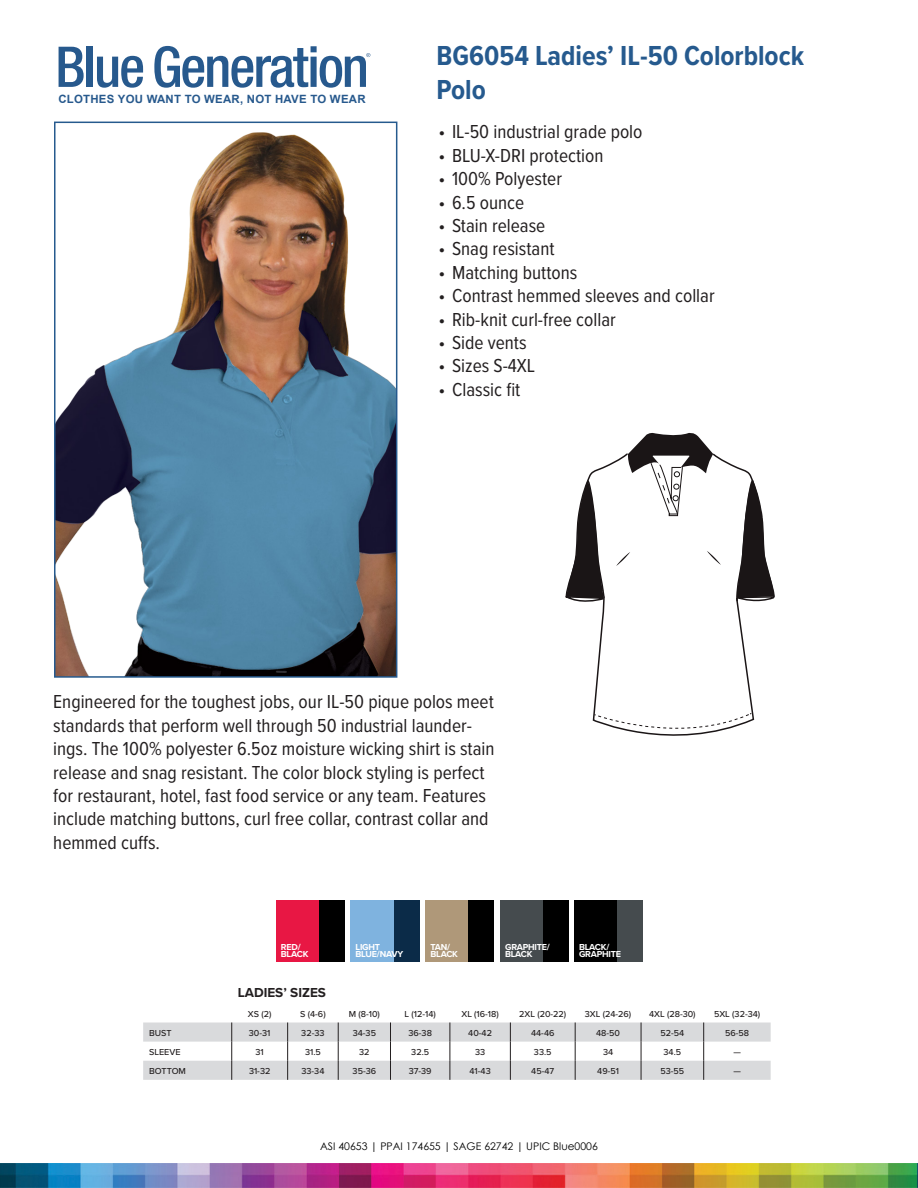
<style>
.page{position:relative;width:918px;height:1188px;background:#fff}
.page>*{position:absolute;margin:0;border:0;box-sizing:border-box;transform-origin:0 0}
.t1{font:700 28.5px/34.2px "Proxima Nova Cond";color:#265a8e}
.t2{font:19.5px/23.4px "Proxima Nova Cond";color:#231f20}
.t3{font:700 13.5px "Proxima Nova";color:#231f20}
.t4{font:700 11.4px "Arial";letter-spacing:.02em;color:#27598d}
.t5{font:10.5px "Century Gothic";color:#000}
.t6{font:500 9px "Proxima Nova";color:#231f20}
.t7{font:700 9px/7.5px "Proxima Nova";letter-spacing:-.025em;color:#fff}
</style>
<div class="page">
<img style="left:0;top:1164px;width:917px;height:23px">
<svg style="left:917px;top:1164px;width:1px;height:23px"></svg>
<img style="left:57px;top:132px;width:337px;height:543px">
<div style="left:54px;top:122px;width:343px;height:556px;border:2px solid #265a8e"></div>
<svg style="left:59px;top:47px;width:25px;height:40px"></svg>
<div style="left:87px;top:47px;width:6px;height:40px;background:#27598d"></div>
<svg style="left:97px;top:56px;width:46px;height:32px"></svg>
<svg style="left:154px;top:46px;width:216px;height:42px"></svg>
<div style="left:276px;top:900px;width:68px;height:62px;background:#e81744"></div>
<div style="left:319px;top:900px;width:25px;height:62px;background:#000"></div>
<div style="left:350px;top:900px;width:69px;height:62px;background:#7fb3df"></div>
<div style="left:394px;top:900px;width:25px;height:62px;background:#0b2b48"></div>
<div style="left:425px;top:900px;width:69px;height:62px;background:#af9879"></div>
<div style="left:469px;top:900px;width:25px;height:62px;background:#000"></div>
<div style="left:500px;top:900px;width:68px;height:62px;background:#454b4e"></div>
<div style="left:543px;top:900px;width:25px;height:62px;background:#000"></div>
<div style="left:574px;top:900px;width:68px;height:62px;background:#000"></div>
<div style="left:617px;top:900px;width:25px;height:62px;background:#454b4e"></div>
<svg style="left:565px;top:432px;width:210px;height:304px"></svg>
<svg style="left:143px;top:1023px;width:628px;height:57px"></svg>
<p class="t4" style="left:58px;top:91px;width:309px">CLOTHES YOU WANT TO WEAR, NOT HAVE TO WEAR</p>
<h1 class="t1" style="left:436px;top:37px;width:369px">BG6054 Ladies’ IL-50 Colorblock<br>Polo</h1>
<p class="t2" style="left:439px;top:119px;width:206px">• IL-50 industrial grade polo</p>
<p class="t2" style="left:439px;top:143px;width:166px">• BLU-X-DRI protection</p>
<p class="t2" style="left:439px;top:166px;width:125px">• 100% Polyester</p>
<p class="t2" style="left:439px;top:190px;width:87px">• 6.5 ounce</p>
<p class="t2" style="left:439px;top:213px;width:108px">• Stain release</p>
<p class="t2" style="left:439px;top:236px;width:118px">• Snag resistant</p>
<p class="t2" style="left:439px;top:260px;width:140px">• Matching buttons</p>
<p class="t2" style="left:439px;top:283px;width:278px">• Contrast hemmed sleeves and collar</p>
<p class="t2" style="left:439px;top:307px;width:179px">• Rib-knit curl-free collar</p>
<p class="t2" style="left:439px;top:330px;width:90px">• Side vents</p>
<p class="t2" style="left:439px;top:353px;width:98px">• Sizes S-4XL</p>
<p class="t2" style="left:439px;top:377px;width:83px">• Classic fit</p>
<p class="t2" style="left:53px;top:689px;width:443px">Engineered for the toughest jobs, our IL-50 pique polos meet standards that perform well through 50 industrial launder&shy;ings. The 100% polyester 6.5oz moisture wicking shirt is stain release and snag resistant. The color block styling is perfect for restaurant, hotel, fast food service or any team. Features include matching buttons, curl free collar, contrast collar and hemmed cuffs.</p>
<p class="t7" style="left:281px;top:943px;width:29px">RED/<br>BLACK</p>
<p class="t7" style="left:356px;top:943px;width:49px">LIGHT<br>BLUE/NAVY</p>
<p class="t7" style="left:430px;top:943px;width:29px">TAN/<br>BLACK</p>
<p class="t7" style="left:505px;top:943px;width:46px">GRAPHITE/<br>BLACK</p>
<p class="t7" style="left:579px;top:943px;width:43px">BLACK/<br>GRAPHITE</p>
<p class="t3" style="left:238px;top:983px;width:90px">LADIES’ SIZES</p>
<p class="t6" style="left:248px;top:1007px;width:25px">XS (2)</p>
<p class="t6" style="left:300px;top:1007px;width:27px">S (4-6)</p>
<p class="t6" style="left:349px;top:1007px;width:33px">M (8-10)</p>
<p class="t6" style="left:405px;top:1007px;width:33px">L (12-14)</p>
<p class="t6" style="left:461px;top:1007px;width:39px">XL (16-18)</p>
<p class="t6" style="left:519px;top:1007px;width:49px">2XL (20-22)</p>
<p class="t6" style="left:585px;top:1007px;width:48px">3XL (24-26)</p>
<p class="t6" style="left:649px;top:1007px;width:48px">4XL (28-30)</p>
<p class="t6" style="left:714px;top:1007px;width:48px">5XL (32-34)</p>
<p class="t6" style="left:149px;top:1026px;width:24px">BUST</p>
<p class="t6" style="left:249px;top:1026px;width:23px">30-31</p>
<p class="t6" style="left:301px;top:1026px;width:25px">32-33</p>
<p class="t6" style="left:353px;top:1026px;width:25px">34-35</p>
<p class="t6" style="left:408px;top:1026px;width:25px">36-38</p>
<p class="t6" style="left:468px;top:1026px;width:25px">40-42</p>
<p class="t6" style="left:531px;top:1026px;width:25px">44-46</p>
<p class="t6" style="left:596px;top:1026px;width:25px">48-50</p>
<p class="t6" style="left:660px;top:1026px;width:25px">52-54</p>
<p class="t6" style="left:725px;top:1026px;width:26px">56-58</p>
<p class="t6" style="left:149px;top:1045px;width:33px">SLEEVE</p>
<p class="t6" style="left:256px;top:1045px;width:10px">31</p>
<p class="t6" style="left:305px;top:1045px;width:17px">31.5</p>
<p class="t6" style="left:359px;top:1045px;width:12px">32</p>
<p class="t6" style="left:411px;top:1045px;width:19px">32.5</p>
<p class="t6" style="left:475px;top:1045px;width:12px">33</p>
<p class="t6" style="left:534px;top:1045px;width:19px">33.5</p>
<p class="t6" style="left:603px;top:1045px;width:12px">34</p>
<p class="t6" style="left:664px;top:1045px;width:19px">34.5</p>
<p class="t6" style="left:733px;top:1045px;width:9px">—</p>
<p class="t6" style="left:149px;top:1064px;width:38px">BOTTOM</p>
<p class="t6" style="left:249px;top:1064px;width:23px">31-32</p>
<p class="t6" style="left:301px;top:1064px;width:25px">33-34</p>
<p class="t6" style="left:353px;top:1064px;width:25px">35-36</p>
<p class="t6" style="left:409px;top:1064px;width:24px">37-39</p>
<p class="t6" style="left:470px;top:1064px;width:23px">41-43</p>
<p class="t6" style="left:531px;top:1064px;width:25px">45-47</p>
<p class="t6" style="left:597px;top:1064px;width:23px">49-51</p>
<p class="t6" style="left:660px;top:1064px;width:25px">53-55</p>
<p class="t6" style="left:733px;top:1064px;width:9px">—</p>
<p class="t5" style="left:320px;top:1139px;width:279px">ASI 40653 | PPAI 174655 | SAGE 62742 | UPIC Blue0006</p>
</div>
